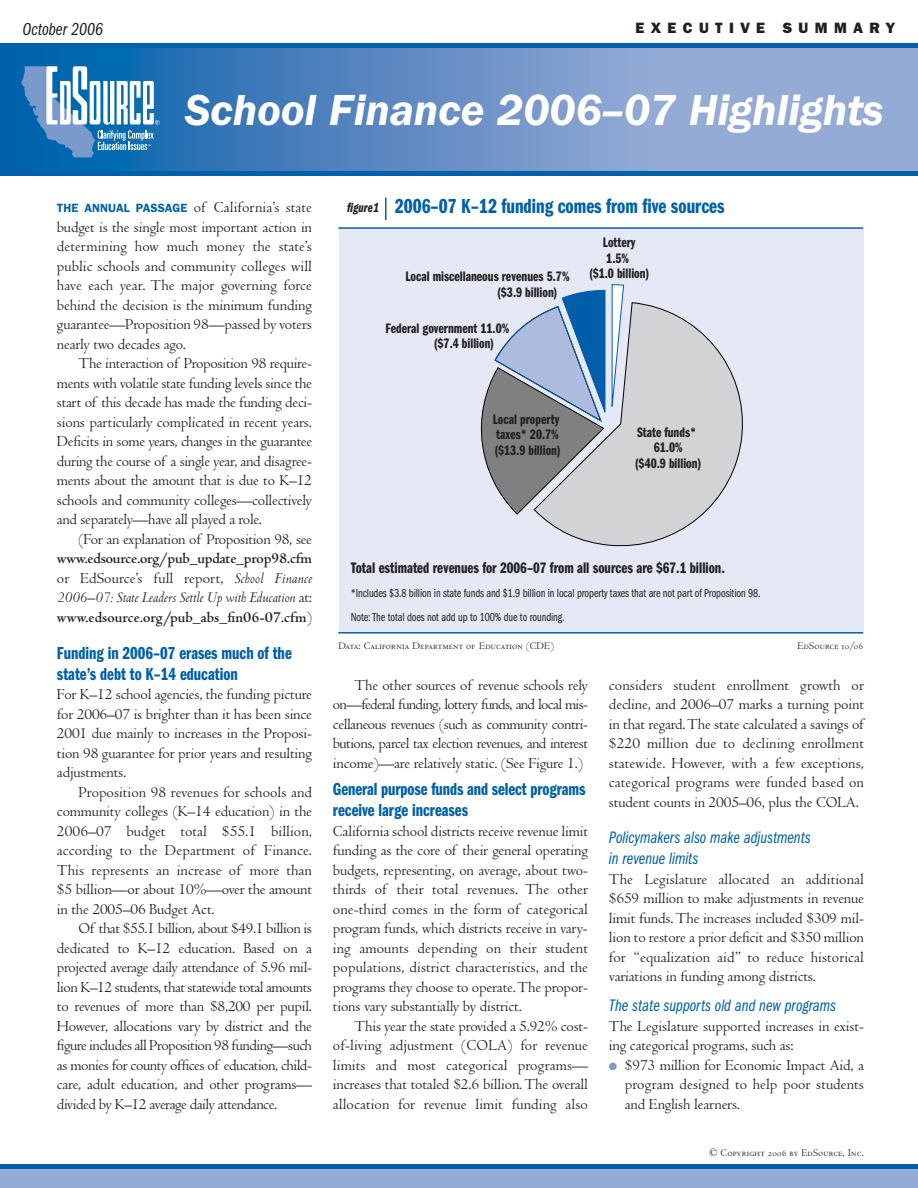
<style>
.page{position:relative;width:918px;height:1188px;background:#fff}
.page>*{position:absolute;margin:0;border:0;box-sizing:border-box;transform-origin:0 0}
.t1{font:italic 600 45px "Franklin Gothic";letter-spacing:-.005em;color:#fff}
.t2{font:21px "Franklin Gothic Demi Cmpr";color:#0060a9}
.t3{font:18px/21px "Franklin Gothic Demi Cmpr";color:#0060a9}
.t4{font:18px "Franklin Gothic Book Cmpr Ital";color:#231f20}
.t5{font:17.25px/21px "Franklin Gothic Book Cmpr Ital";color:#0060a9}
.t6{font:15.75px/19.5px "Centaur";letter-spacing:-.01em;color:#231f20;text-align:justify}
.t7{font:700 15.75px/19.5px "Centaur";letter-spacing:-.01em;color:#231f20;text-align:justify}
.t8{font:15.75px "Franklin Gothic Demi Cmpr";color:#231f20}
.t9{font:800 15px "Franklin Gothic";letter-spacing:.42em;color:#231f20}
.t10{font:14.25px/15.8px "Franklin Gothic Demi Cmpr";color:#231f20}
.t11{font:12px/24px "Franklin Gothic Book Cmpr";letter-spacing:-.01em;color:#231f20}
.t12{font:10.5px "Centaur MT SC";letter-spacing:.02em;color:#231f20}
.s1{font-family:"Franklin Gothic";font-weight:600;font-size:12px;color:#0060a9}
.s2{font-weight:400}
.s3{font-weight:400;font-style:italic}
.s4{font-family:"Franklin Gothic Demi Cmpr Ital";font-size:13.5px;color:#231f20}
.s5{color:#7b9acc}
</style>
<div class="page">
<div style="left:0;top:48px;width:648px;height:124px;background:linear-gradient(to right,#005da8,#99a6d3)"></div>
<div style="left:648px;top:48px;width:270px;height:124px;background:#93abd5"></div>
<div style="left:0;top:171px;width:918px;height:5px;background:#0060a9"></div>
<div style="left:0;top:1164px;width:918px;height:24px;background:#93abd5"></div>
<hr style="left:0;top:1164px;width:918px;height:4px;background:#0060a9">
<svg style="left:21px;top:66px;width:139px;height:91px"></svg>
<hr style="left:0;top:44px;width:918px;height:4px;background:#0060a9">
<div style="left:339px;top:228px;width:525px;height:405px;background:#e5e9f5"></div>
<svg style="left:539px;top:302px;width:204px;height:245px;fill:#d1d3d4"></svg>
<svg style="left:480px;top:284px;width:144px;height:231px"></svg>
<hr style="left:385px;top:197px;width:2px;height:23px;background:#0060a9">
<hr style="left:338px;top:227px;width:525px;height:2px;background:#0060a9">
<hr style="left:338px;top:632px;width:525px;height:2px;background:#0060a9">
<p class="t4" style="left:22px;top:22px;width:82px">October 2006</p>
<p class="t9" style="left:635px;top:22px;width:262px">EXECUTIVE SUMMARY</p>
<h1 class="t1" style="left:185px;top:95px;width:701px">School Finance 2006–07 Highlights</h1>
<p class="t6" style="left:57px;top:200px;width:257px"><span class="s1">THE ANNUAL PASSAGE</span> of California’s state budget is the single most important action in determining how much money the state’s public schools and community colleges will have each year. The major governing force behind the decision is the minimum funding guarantee—Proposition 98—passed by voters nearly two decades ago.</p>
<p class="t6" style="left:57px;top:356px;width:257px;text-indent:22px">The interaction of Proposition 98 require&shy;ments with volatile state funding levels since the start of this decade has made the funding deci&shy;sions particularly complicated in recent years.<br>Deficits in some years, changes in the guarantee during the course of a single year, and disagree&shy;ments about the amount that is due to K–12 schools and community colleges—collectively and separately—have all played a role.</p>
<p class="t6" style="left:79px;top:531px;width:235px">(For an explanation of Proposition 98, see</p>
<p class="t7" style="left:57px;top:551px;width:257px">www.edsource.org/pub_update_prop98.cfm <span class="s2">or EdSource’s full report,</span> <span class="s3">School Finance 2006–07: State Leaders Settle Up with Education</span> <span class="s2">at: </span>www.edsource.org/pub_abs_fin06-07.cfm<span class="s2">)</span></p>
<p class="t3" style="left:57px;top:644px;width:236px">Funding in 2006–07 erases much of the state’s debt to K–14 education</p>
<p class="t6" style="left:57px;top:686px;width:257px">For K–12 school agencies, the funding picture for 2006–07 is brighter than it has been since 2001 due mainly to increases in the Proposi&shy;tion 98 guarantee for prior years and resulting adjustments.</p>
<p class="t6" style="left:57px;top:784px;width:257px;text-indent:22px">Proposition 98 revenues for schools and community colleges (K–14 education) in the 2006–07 budget total $55.1 billion, according to the Department of Finance.<br>This represents an increase of more than $5 billion—or about 10%—over the amount in the 2005–06 Budget Act.</p>
<p class="t6" style="left:57px;top:920px;width:257px;text-indent:22px">Of that $55.1 billion, about $49.1 billion is dedicated to K–12 education. Based on a projected average daily attendance of 5.96 mil&shy;lion K–12 students, that statewide total amounts to revenues of more than $8,200 per pupil.<br>However, allocations vary by district and the figure includes all Proposition 98 funding—such as monies for county offices of education, child&shy;care, adult education, and other programs— divided by K–12 average daily attendance.</p>
<h2 class="t2" style="left:347px;top:199px;width:379px"><span class="s4">figure1</span> 2006–07 K–12 funding comes from five sources</h2>
<p class="t10" style="left:497px;top:270px;width:74px;text-indent:-92px">Local miscellaneous revenues 5.7% ($3.9 billion)</p>
<p class="t10" style="left:434px;top:321px;width:77px;text-indent:-48px">Federal government 11.0% ($7.4 billion)</p>
<p class="t10" style="left:589px;top:236px;width:62px;text-align:center">Lottery<br>1.5%<br>($1.0 billion)</p>
<p class="t10" style="left:493px;top:412px;width:69px">Local property taxes* 20.7% ($13.9 billion)</p>
<p class="t10" style="left:635px;top:425px;width:68px;text-align:center">State funds*<br>61.0%<br>($40.9 billion)</p>
<p class="t8" style="left:351px;top:562px;width:376px">Total estimated revenues for 2006–07 from all sources are $67.1 billion.</p>
<p class="t11" style="left:351px;top:582px;width:411px">*Includes $3.8 billion in state funds and $1.9 billion in local property taxes that are not part of Proposition 98.<br>Note: The total does not add up to 100% due to rounding.</p>
<p class="t12" style="left:338px;top:642px;width:217px">Data: California Department of Education (CDE)</p>
<p class="t12" style="left:798px;top:642px;width:67px">EdSource 10/06</p>
<p class="t6" style="left:333px;top:677px;width:257px;text-indent:22px">The other sources of revenue schools rely on—federal funding, lottery funds, and local mis&shy;cellaneous revenues (such as community contri&shy;butions, parcel tax election revenues, and interest income)—are relatively static. (See Figure 1.)</p>
<p class="t3" style="left:333px;top:780px;width:254px">General purpose funds and select programs receive large increases</p>
<p class="t6" style="left:333px;top:823px;width:257px">California school districts receive revenue limit funding as the core of their general operating budgets, representing, on average, about two&shy;thirds of their total revenues. The other one-third comes in the form of categorical program funds, which districts receive in vary&shy;ing amounts depending on their student populations, district characteristics, and the programs they choose to operate. The propor&shy;tions vary substantially by district.</p>
<p class="t6" style="left:333px;top:1018px;width:257px;text-indent:22px">This year the state provided a 5.92% cost&shy;of-living adjustment (COLA) for revenue limits and most categorical programs— increases that totaled $2.6 billion. The overall allocation for revenue limit funding also</p>
<p class="t6" style="left:609px;top:677px;width:257px">considers student enrollment growth or decline, and 2006–07 marks a turning point in that regard. The state calculated a savings of $220 million due to declining enrollment statewide. However, with a few exceptions, categorical programs were funded based on student counts in 2005–06, plus the COLA.</p>
<p class="t5" style="left:609px;top:828px;width:203px">Policymakers also make adjustments in revenue limits</p>
<p class="t6" style="left:609px;top:871px;width:257px">The Legislature allocated an additional $659 million to make adjustments in revenue limit funds. The increases included $309 mil&shy;lion to restore a prior deficit and $350 million for “equalization aid” to reduce historical variations in funding among districts.</p>
<p class="t5" style="left:609px;top:996px;width:229px">The state supports old and new programs</p>
<p class="t6" style="left:609px;top:1018px;width:257px">The Legislature supported increases in exist&shy;ing categorical programs, such as:</p>
<p class="t6" style="left:625px;top:1057px;width:241px;text-indent:-16px"><span class="s5">●</span> $973 million for Economic Impact Aid, a program designed to help poor students and English learners.</p>
<p class="t12" style="left:709px;top:1149px;width:156px">© Copyright 2006 by EdSource, Inc.</p>
</div>
